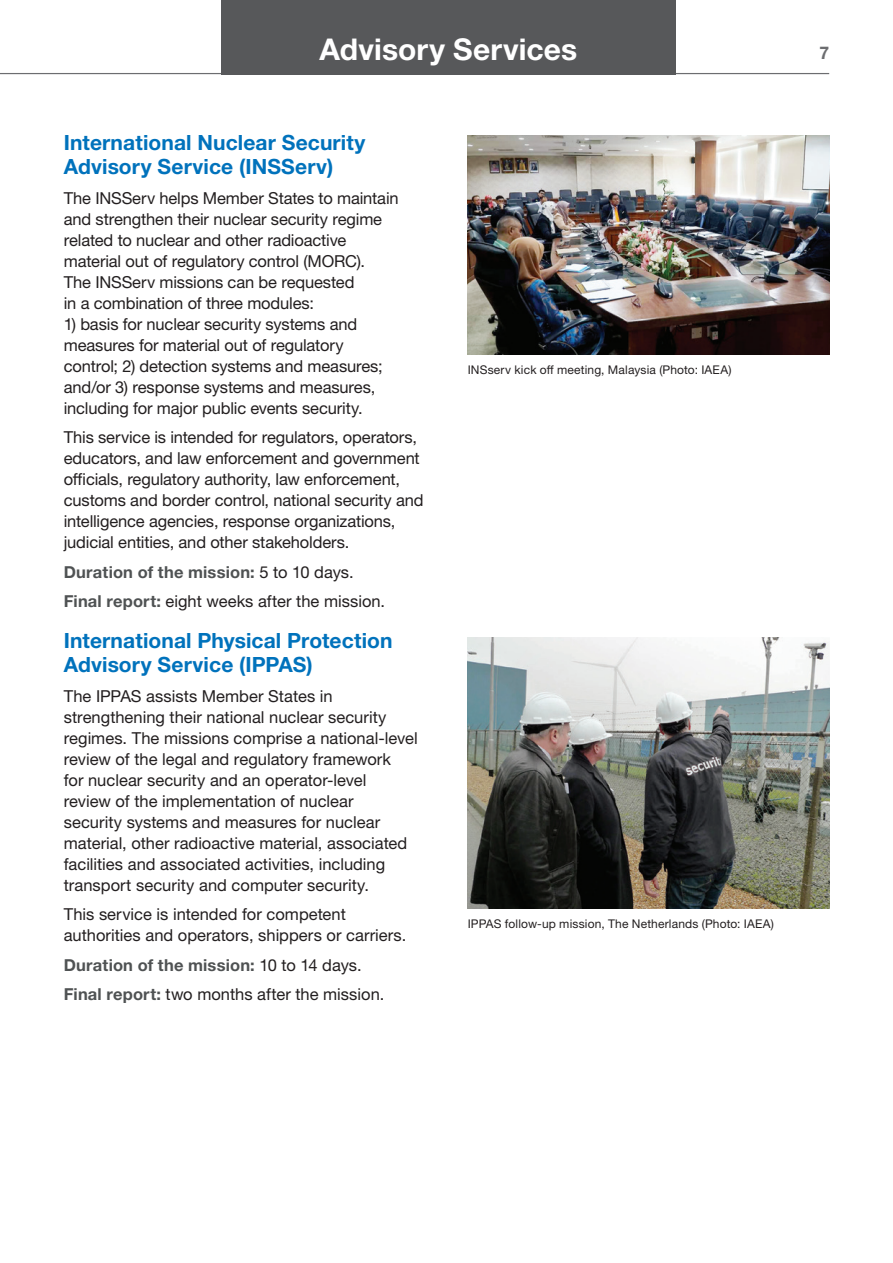
<style>
.page{position:relative;width:893px;height:1263px;background:#fff}
.page>*{position:absolute;margin:0;border:0;box-sizing:border-box;transform-origin:0 0}
.t1{font:700 30px "Helvetica Neue LTW1 G";letter-spacing:.005em;color:#fff}
.subhead{font:700 21px/24px "Helvetica Neue LTW1 G";letter-spacing:.005em;color:#0072bc}
.t2{font:700 17.55px "Helvetica Neue LTW1 G";color:#6c6d70}
.t3{font:16.5px/21px "Helvetica Neue LTW1 G";letter-spacing:-.005em;color:#231f20}
.t4{font:700 16.5px "Helvetica Neue LTW1 G";letter-spacing:.01em;color:#4f5253}
.t5{font:12px "Helvetica Neue LTW1 G";letter-spacing:.01em;color:#231f20}
.s1{font-weight:400;color:#231f20}
.s2{font-weight:700;color:#4f5253}
</style>
<div class="page">
<hr style="left:0;top:73px;width:829px;height:1px;background:#6c6d70">
<div style="left:221px;top:0;width:455px;height:74px;background:#57585a"></div>
<img style="left:468px;top:135px;width:361px;height:219px">
<img style="left:468px;top:638px;width:361px;height:271px">
<p class="t1" style="left:319px;top:31px;width:259px">Advisory Services</p>
<p class="subhead" style="left:64px;top:130px;width:303px">International Nuclear Security<br>Advisory Service (INSServ)</p>
<p class="t3" style="left:64px;top:187px;width:336px">The INSServ helps Member States to maintain and strengthen their nuclear security regime related to nuclear and other radioactive material out of regulatory control (MORC).<br>The INSServ missions can be requested<br>in a combination of three modules:</p>
<p class="t3" style="left:64px;top:313px;width:320px">1) basis for nuclear security systems and measures for material out of regulatory control; 2) detection systems and measures; and/or 3) response systems and measures, including for major public events security.</p>
<p class="t3" style="left:64px;top:427px;width:361px">This service is intended for regulators, operators, educators, and law enforcement and government officials, regulatory authority, law enforcement, customs and border control, national security and intelligence agencies, response organizations, judicial entities, and other stakeholders.</p>
<p class="t4" style="left:64px;top:561px;width:291px">Duration of the mission: <span class="s1">5 to 10 days.</span></p>
<p class="t3" style="left:64px;top:591px;width:323px"><span class="s2">Final report:</span> eight weeks after the mission.</p>
<p class="subhead" style="left:64px;top:628px;width:330px">International Physical Protection<br>Advisory Service (IPPAS)</p>
<p class="t3" style="left:64px;top:685px;width:355px">The IPPAS assists Member States in strengthening their national nuclear security regimes. The missions comprise a national-level review of the legal and regulatory framework<br>for nuclear security and an operator-level<br>review of the implementation of nuclear<br>security systems and measures for nuclear material, other radioactive material, associated facilities and associated activities, including transport security and computer security.</p>
<p class="t3" style="left:64px;top:904px;width:344px">This service is intended for competent authorities and operators, shippers or carriers.</p>
<p class="t4" style="left:64px;top:954px;width:299px">Duration of the mission: <span class="s1">10 to 14 days.</span></p>
<p class="t3" style="left:64px;top:984px;width:322px"><span class="s2">Final report:</span> two months after the mission.</p>
<p class="t5" style="left:468px;top:362px;width:265px">INSserv kick off meeting, Malaysia (Photo: IAEA)</p>
<p class="t5" style="left:468px;top:916px;width:308px">IPPAS follow-up mission, The Netherlands (Photo: IAEA)</p>
<p class="t2" style="left:819px;top:42px;width:11px">7</p>
</div>
